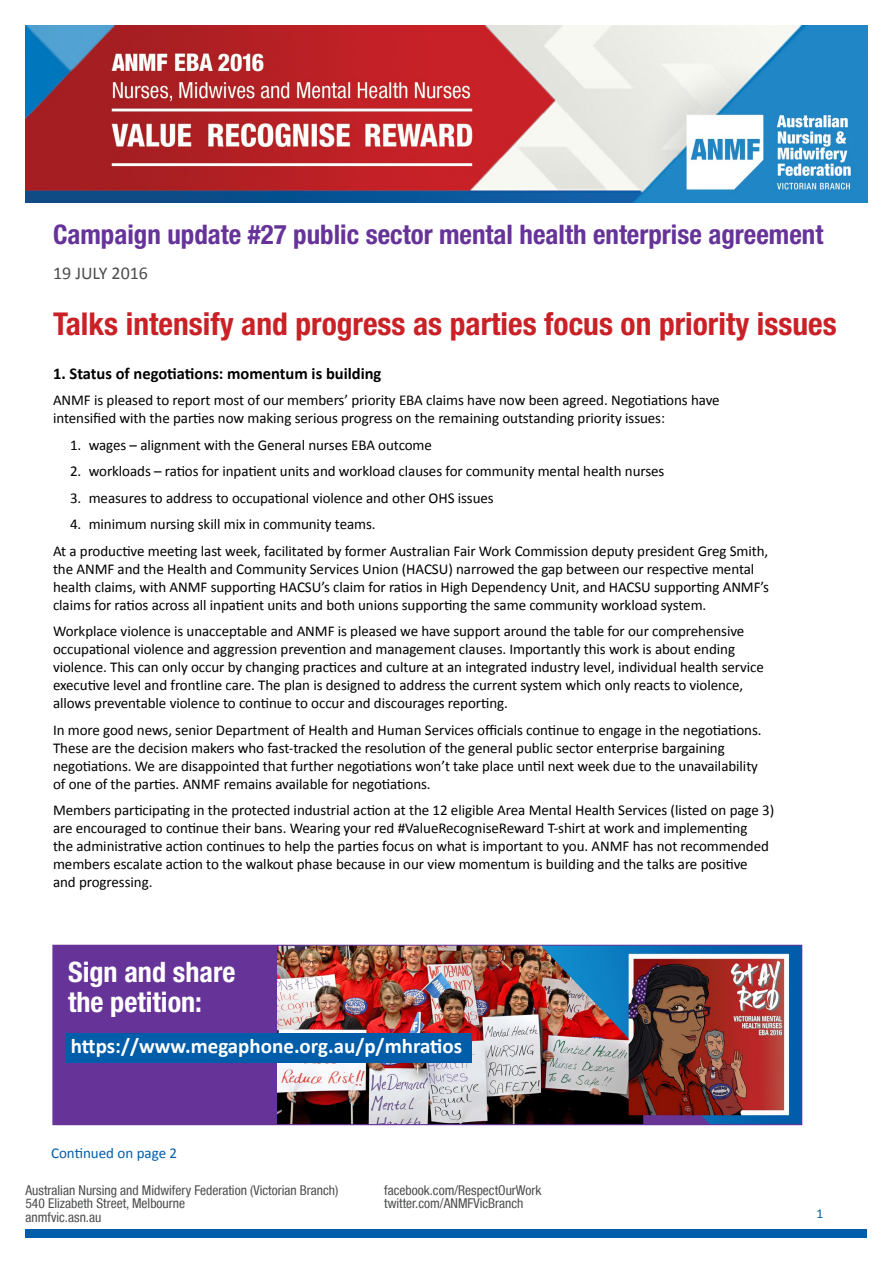
<style>
.page{position:relative;width:893px;height:1263px;background:#fff}
.page>*{position:absolute;margin:0;border:0;box-sizing:border-box;transform-origin:0 0}
.t1{font:700 condensed 31.5px "Helvetica Neue LT Std";color:#ca2127}
.t2{font:700 condensed 28.2px/30px "Helvetica Neue LT Std";color:#fff}
.t3{font:700 condensed 27px "Helvetica Neue LT Std";color:#639}
.t4{font:700 21px "Calibri";color:#fff}
.t5{font:18px "Calibri";color:#4c4d4d}
.t6{font:700 16.5px "Calibri";color:#000}
.t7{font:15px/18px "Calibri";letter-spacing:-.005em;color:#000}
.t8{font:15px "Calibri";color:#005daa}
.t9{font:condensed 13.5px/13.5px "Helvetica Neue LT";color:#4c4d4d}
.t10{font:13.5px "Calibri";color:#005daa}
</style>
<div class="page">
<img style="left:26px;top:26px;width:841px;height:176px">
<div style="left:26px;top:1229px;width:841px;height:8px;background:#005daa"></div>
<div style="left:53px;top:945px;width:749px;height:180px;background:#639"></div>
<img style="left:278px;top:947px;width:522px;height:176px">
<div style="left:52px;top:945px;width:750px;height:180px;border:1px solid #639"></div>
<div style="left:67px;top:1033px;width:405px;height:30px;background:#005daa"></div>
<h3 class="t3" style="left:53px;top:218px;width:772px">Campaign update #27 public sector mental health enterprise agreement</h3>
<p class="t5" style="left:53px;top:262px;width:97px">19 JULY 2016</p>
<h1 class="t1" style="left:53px;top:304px;width:785px">Talks intensify and progress as parties focus on priority issues</h1>
<p class="t6" style="left:53px;top:363px;width:330px">1. Status of negotiations: momentum is building</p>
<p class="t7" style="left:53px;top:391px;width:668px">ANMF is pleased to report most of our members’ priority EBA claims have now been agreed. Negotiations have intensified with the parties now making serious progress on the remaining outstanding priority issues:</p>
<p class="t7" style="left:70px;top:436px;width:363px">1. wages – alignment with the General nurses EBA outcome</p>
<p class="t7" style="left:70px;top:462px;width:596px">2. workloads – ratios for inpatient units and workload clauses for community mental health nurses</p>
<p class="t7" style="left:70px;top:489px;width:425px">3. measures to address to occupational violence and other OHS issues</p>
<p class="t7" style="left:53px;top:511px;width:717px;line-height:26.5px;text-indent:17px">4. minimum nursing skill mix in community teams.<br>At a productive meeting last week, facilitated by former Australian Fair Work Commission deputy president Greg Smith,</p>
<p class="t7" style="left:53px;top:560px;width:718px">the ANMF and the Health and Community Services Union (HACSU) narrowed the gap between our respective mental health claims, with ANMF supporting HACSU’s claim for ratios in High Dependency Unit, and HACSU supporting ANMF’s claims for ratios across all inpatient units and both unions supporting the same community workload system.</p>
<p class="t7" style="left:53px;top:622px;width:712px">Workplace violence is unacceptable and ANMF is pleased we have support around the table for our comprehensive occupational violence and aggression prevention and management clauses. Importantly this work is about ending violence. This can only occur by changing practices and culture at an integrated industry level, individual health service executive level and frontline care. The plan is designed to address the current system which only reacts to violence, allows preventable violence to continue to occur and discourages reporting.</p>
<p class="t7" style="left:53px;top:721px;width:710px">In more good news, senior Department of Health and Human Services officials continue to engage in the negotiations.<br>These are the decision makers who fast-tracked the resolution of the general public sector enterprise bargaining negotiations. We are disappointed that further negotiations won’t take place until next week due to the unavailability of one of the parties. ANMF remains available for negotiations.</p>
<p class="t7" style="left:53px;top:801px;width:723px">Members participating in the protected industrial action at the 12 eligible Area Mental Health Services (listed on page 3) are encouraged to continue their bans. Wearing your red #ValueRecogniseReward T-shirt at work and implementing<br>the administrative action continues to help the parties focus on what is important to you. ANMF has not recommended members escalate action to the walkout phase because in our view momentum is building and the talks are positive and progressing.</p>
<h2 class="t2" style="left:68px;top:956px;width:169px">Sign and share the petition:</h2>
<h3 class="t4" style="left:71px;top:1033px;width:393px">https://www.megaphone.org.au/p/mhratios</h3>
<p class="t8" style="left:51px;top:1143px;width:128px">Continued on page 2</p>
<p class="t9" style="left:26px;top:1183px;width:314px">Australian Nursing and Midwifery Federation (Victorian Branch)<br>540 Elizabeth Street, Melbourne<br>anmfvic.asn.au</p>
<p class="t9" style="left:384px;top:1183px;width:159px">facebook.com/RespectOurWork twitter.com/ANMFVicBranch</p>
<p class="t10" style="left:816px;top:1205px;width:8px">1</p>
</div>
